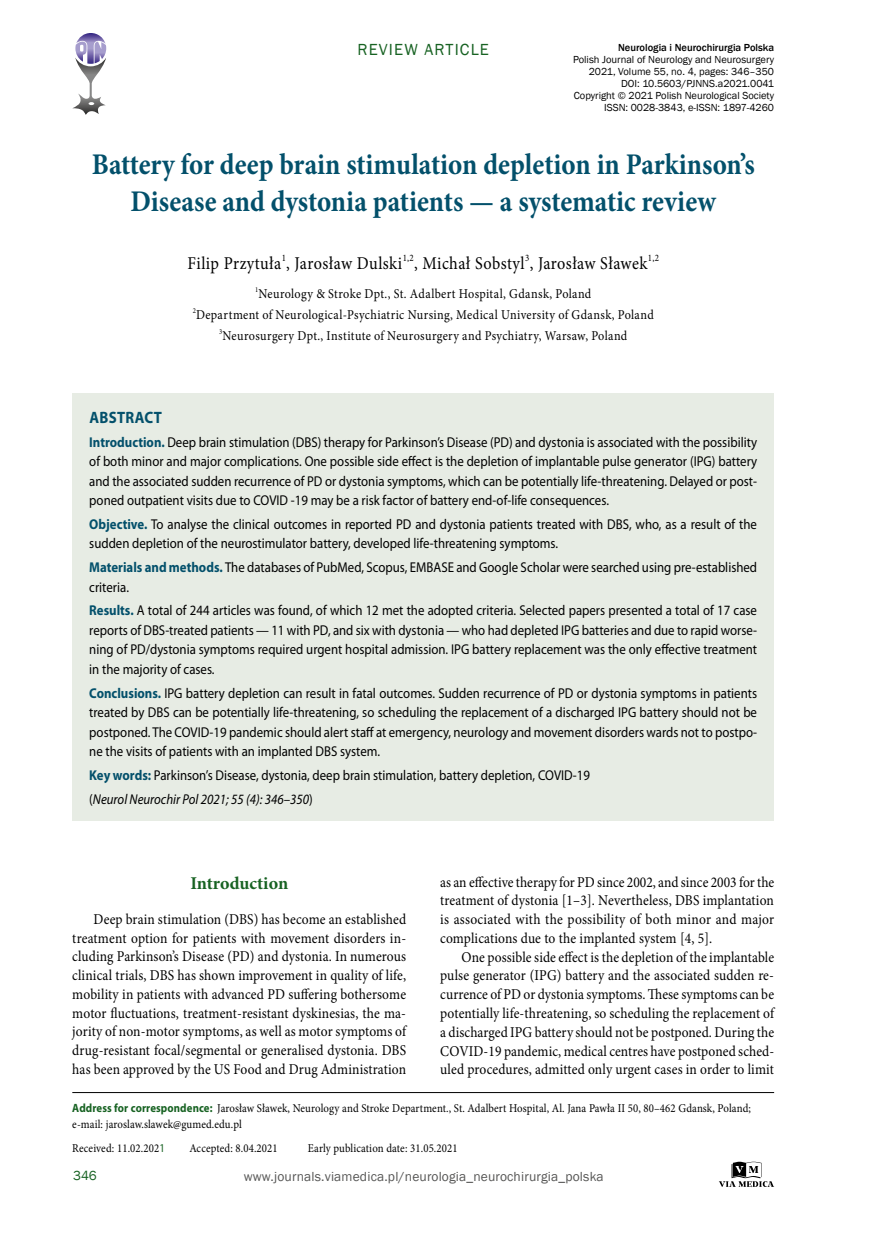
<style>
.page{position:relative;width:872px;height:1234px;background:#fff}
.page>*{position:absolute;margin:0;border:0;box-sizing:border-box;transform-origin:0 0}
.t1{font:700 30px/36.6px "Minion Pro";color:#03506b;text-align:center;scale:.9 1}
.t2{font:18px "Minion Pro";letter-spacing:.03em;color:#000;scale:.9 1}
.t3{font:700 18px "Minion Pro";letter-spacing:-.005em;color:#176222}
.t4{font:16.5px "Franklin Gothic";letter-spacing:.07em;color:#176222}
.t5{font:700 16.5px "Myriad Pro";letter-spacing:.02em;color:#03506b;scale:.9 1}
.t6{font:15px/18.8px "Minion Pro";letter-spacing:.01em;color:#000;text-align:justify;scale:.9 1}
.t7{font:14.25px/19.5px "Myriad Pro";color:#000;text-align:justify;scale:.9 1}
.t8{font:13.5px/21px "Minion Pro";letter-spacing:.025em;color:#000;text-align:center;scale:.9 1}
.t9{font:13.5px "Franklin Gothic";letter-spacing:.01em;color:#575756}
.t10{font:13.5px "Franklin Gothic";color:#176222}
.t11{font:12px/16.5px "Minion Pro";letter-spacing:.01em;color:#000;scale:.9 1}
.t12{font:10.5px/12px "Franklin Gothic";color:#000;text-align:right}
.t13{font:500 10.5px "Franklin Gothic";color:#000}
.t14{font:9.9px "Minion Pro";color:#000;scale:.9 1}
.s1{font-weight:700;color:#03506b}
.s2{font-style:italic}
.s3{font-family:"Myriad Pro";font-weight:700;color:#176222}
.s4{font-family:"Myriad Pro";color:#176222}
</style>
<div class="page">
<svg style="left:719px;top:1161px;width:55px;height:25px"></svg>
<svg style="left:72px;top:33px;width:34px;height:82px"></svg>
<hr style="left:72px;top:1091px;width:702px;height:1px;background:#000">
<div style="left:72px;top:393px;width:702px;height:427px;background:#e7ece4"></div>
<p class="t4" style="left:357px;top:39px;width:133px">REVIEW ARTICLE</p>
<p class="t13" style="left:618px;top:41px;width:157px">Neurologia i Neurochirurgia Polska</p>
<p class="t12" style="left:573px;top:54px;width:203px">Polish Journal of Neurology and Neurosurgery 2021, Volume 55, no. 4, pages: 346–350<br>DOI: 10.5603/PJNNS.a2021.0041<br>Copyright © 2021 Polish Neurological Society ISSN: 0028-3843, e-ISSN: 1897-4260</p>
<h1 class="t1" style="left:92px;top:146px;width:738px">Battery for deep brain stimulation depletion in Parkinson’s<br>Disease and dystonia patients — a systematic review</h1>
<p class="t2" style="left:187px;top:251px;width:240px">Filip Przytuła , Jarosław Dulski</p>
<p class="t14" style="left:525px;top:251px;width:6px">3</p>
<p class="t14" style="left:648px;top:251px;width:14px">1,2</p>
<p class="t8" style="left:193px;top:283px;width:514px"><sup>1</sup>Neurology &amp; Stroke Dpt., St. Adalbert Hospital, Gdansk, Poland<br><sup>2</sup>Department of Neurological-Psychiatric Nursing, Medical University of Gdansk, Poland<br><sup>3</sup>Neurosurgery Dpt., Institute of Neurosurgery and Psychiatry, Warsaw, Poland</p>
<p class="t14" style="left:282px;top:251px;width:6px">1</p>
<p class="t14" style="left:403px;top:251px;width:14px">1,2</p>
<p class="t2" style="left:414px;top:251px;width:261px">, Michał Sobstyl , Jarosław Sławek</p>
<p class="t5" style="left:89px;top:408px;width:82px">ABSTRACT</p>
<p class="t7" style="left:89px;top:432px;width:743px"><span class="s1">Introduction.</span> Deep brain stimulation (DBS) therapy for Parkinson’s Disease (PD) and dystonia is associated with the possibility of both minor and major complications. One possible side effect is the depletion of implantable pulse generator (IPG) battery and the associated sudden recurrence of PD or dystonia symptoms, which can be potentially life-threatening. Delayed or post&shy;poned outpatient visits due to COVID -19 may be a risk factor of battery end-of-life consequences.</p>
<p class="t7" style="left:89px;top:514px;width:743px"><span class="s1">Objective.</span> To analyse the clinical outcomes in reported PD and dystonia patients treated with DBS, who, as a result of the sudden depletion of the neurostimulator battery, developed life-threatening symptoms.</p>
<p class="t7" style="left:89px;top:557px;width:743px"><span class="s1">Materials and methods.</span> The databases of PubMed, Scopus, EMBASE and Google Scholar were searched using pre-established criteria.</p>
<p class="t7" style="left:89px;top:601px;width:743px"><span class="s1">Results.</span> A total of 244 articles was found, of which 12 met the adopted criteria. Selected papers presented a total of 17 case reports of DBS-treated patients — 11 with PD, and six with dystonia — who had depleted IPG batteries and due to rapid worse&shy;ning of PD/dystonia symptoms required urgent hospital admission. IPG battery replacement was the only effective treatment in the majority of cases.</p>
<p class="t7" style="left:89px;top:683px;width:743px"><span class="s1">Conclusions.</span> IPG battery depletion can result in fatal outcomes. Sudden recurrence of PD or dystonia symptoms in patients treated by DBS can be potentially life-threatening, so scheduling the replacement of a discharged IPG battery should not be postponed. The COVID-19 pandemic should alert staff at emergency, neurology and movement disorders wards not to postpo&shy;ne the visits of patients with an implanted DBS system.</p>
<p class="t7" style="left:89px;top:763px;width:558px;line-height:23.7px"><span class="s1">Key words:</span> Parkinson’s Disease, dystonia, deep brain stimulation, battery depletion, COVID-19 (<span class="s2">Neurol Neurochir Pol 2021; 55 (4): 346–350</span>)</p>
<p class="t3" style="left:190px;top:870px;width:99px">Introduction</p>
<p class="t6" style="left:72px;top:909px;width:372px;text-indent:21px">Deep brain stimulation (DBS) has become an established treatment option for patients with movement disorders in&shy;cluding Parkinson’s Disease (PD) and dystonia. In numerous clinical trials, DBS has shown improvement in quality of life, mobility in patients with advanced PD suffering bothersome motor fluctuations, treatment-resistant dyskinesias, the ma&shy;jority of non-motor symptoms, as well as motor symptoms of drug-resistant focal/segmental or generalised dystonia. DBS has been approved by the US Food and Drug Administration</p>
<p class="t6" style="left:440px;top:872px;width:372px">as an effective therapy for PD since 2002, and since 2003 for the treatment of dystonia [1–3]. Nevertheless, DBS implantation is associated with the possibility of both minor and major complications due to the implanted system [4, 5].</p>
<p class="t6" style="left:440px;top:947px;width:372px;text-indent:21px">One possible side effect is the depletion of the implantable pulse generator (IPG) battery and the associated sudden re&shy;currence of PD or dystonia symptoms. These symptoms can be potentially life-threatening, so scheduling the replacement of a discharged IPG battery should not be postponed. During the COVID-19 pandemic, medical centres have postponed sched&shy;uled procedures, admitted only urgent cases in order to limit</p>
<p class="t11" style="left:72px;top:1099px;width:755px"><span class="s3">Address for correspondence:</span> Jarosław Sławek, Neurology and Stroke Department., St. Adalbert Hospital, Al. Jana Pawła II 50, 80–462 Gdansk, Poland; e-mail: jaroslaw.slawek@gumed.edu.pl</p>
<p class="t11" style="left:72px;top:1140px;width:104px">Received: 11.02.202<span class="s4">1</span></p>
<p class="t11" style="left:189px;top:1140px;width:100px">Accepted: 8.04.2021</p>
<p class="t11" style="left:308px;top:1140px;width:168px">Early publication date: 31.05.2021</p>
<p class="t10" style="left:73px;top:1166px;width:25px">346</p>
<p class="t9" style="left:244px;top:1167px;width:361px">www.journals.viamedica.pl/neurologia_neurochirurgia_polska</p>
</div>
